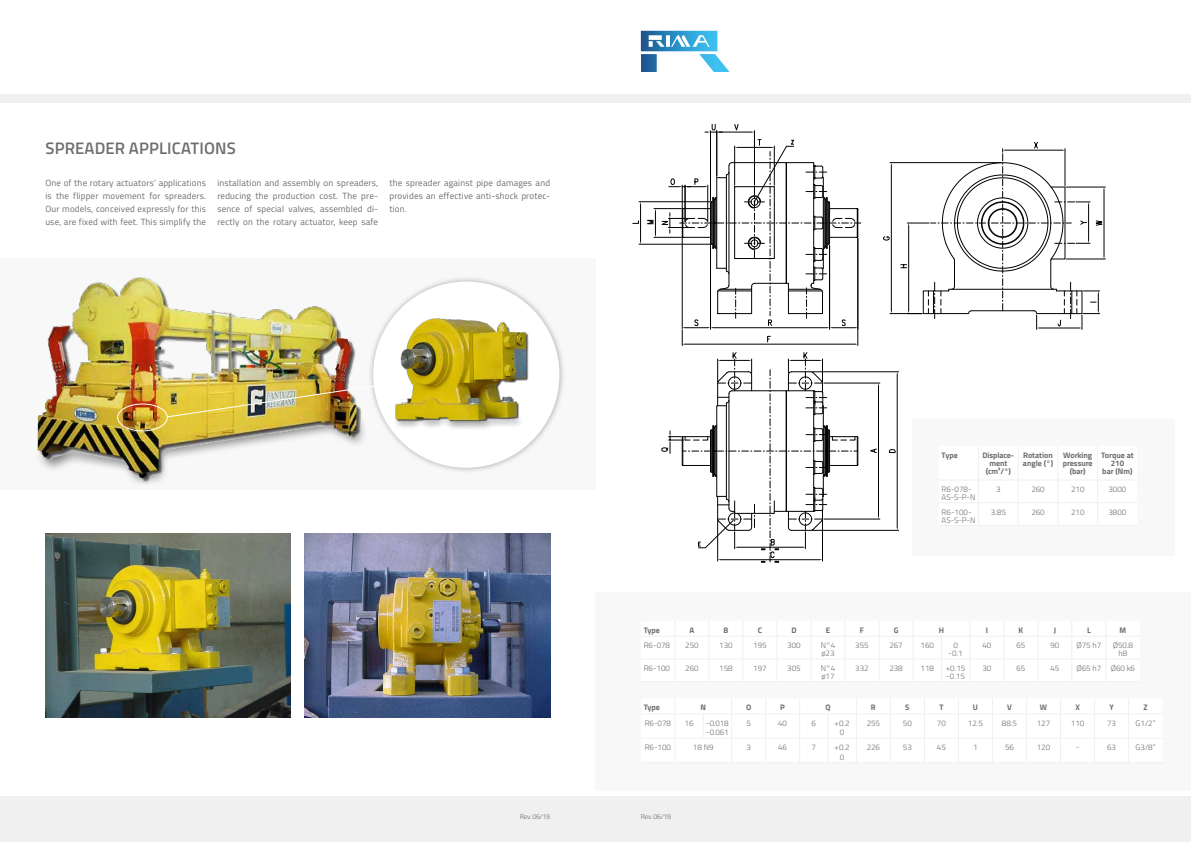
<style>
.page{position:relative;width:1191px;height:842px;background:#fff}
.page>*{position:absolute;margin:0;border:0;box-sizing:border-box;transform-origin:0 0}
.t1{font:600 16.7px "Titillium Web";letter-spacing:.01em;color:#6e6e6e}
.t2{font:9px/13px "Titillium Web";letter-spacing:.02em;color:#6e6e6e;text-align:justify}
.t3{font:300 8px/8px "Titillium Web";color:#6e6e6e}
.t4{font:700 8px/8px "Titillium Web";letter-spacing:-.01em;color:#6e6e6e;text-align:center}
.t5{font:300 7px "Titillium Web";letter-spacing:-.035em;color:#6e6e6e}
</style>
<div class="page">
<div style="left:0;top:94px;width:1191px;height:9px;background:#f0f0f0"></div>
<div style="left:0;top:797px;width:1191px;height:45px;background:#f0f0f0"></div>
<svg style="left:641px;top:31px;width:88px;height:41px"></svg>
<div style="left:0;top:258px;width:596px;height:232px;background:#f8f8f8"></div>
<img style="left:37px;top:277px;width:319px;height:207px">
<div style="left:367px;top:275px;width:198px;height:199px;background:#000;opacity:.3"></div>
<div style="left:373px;top:281px;width:186px;height:187px;background:#fff;border-radius:50%"></div>
<img style="left:39px;top:383px;width:346px;height:88px">
<img style="left:386px;top:308px;width:150px;height:122px">
<img style="left:45px;top:534px;width:245px;height:184px">
<img style="left:305px;top:534px;width:245px;height:184px">
<hr style="left:754px;top:131px;width:1px;height:54px;background:#020202">
<hr style="left:719px;top:132px;width:32px;height:1px;background:#020202">
<svg style="left:734px;top:124px;width:4px;height:8px"></svg>
<hr style="left:710px;top:131px;width:1px;height:70px;background:#020202">
<hr style="left:716px;top:131px;width:1px;height:45px;background:#020202">
<svg style="left:705px;top:124px;width:17px;height:9px"></svg>
<div style="left:595px;top:592px;width:596px;height:199px;background:#f8f8f8"></div>
<div style="left:912px;top:419px;width:262px;height:137px;background:#f8f8f8"></div>
<svg style="left:632px;top:139px;width:474px;height:424px"></svg>
<h1 class="t1" style="left:45px;top:136px;width:192px">SPREADER APPLICATIONS</h1>
<p class="t2" style="left:45px;top:176px;width:162px">One of the rotary actuators’ applications is the flipper movement for spreaders.<br>Our models, conceived expressly for this use, are fixed with feet. This simplify the</p>
<p class="t2" style="left:217px;top:176px;width:162px">installation and assembly on spreaders, reducing the production cost. The pre&shy;sence of special valves, assembled di&shy;rectly on the rotary actuator, keep safe</p>
<p class="t2" style="left:389px;top:176px;width:162px">the spreader against pipe damages and provides an effective anti-shock protec&shy;tion.</p>
<p class="t4" style="left:941px;top:451px;width:18px">Type</p>
<p class="t4" style="left:982px;top:451px;width:33px">Displace&shy;ment (cm³/°)</p>
<p class="t4" style="left:1023px;top:451px;width:32px;text-align:left">Rotation angle (°)</p>
<p class="t4" style="left:1062px;top:451px;width:31px">Working pressure (bar)</p>
<p class="t4" style="left:1101px;top:451px;width:34px">Torque at<br>210<br>bar (Nm)</p>
<p class="t3" style="left:941px;top:485px;width:35px">R6-078-<br>AS-S-P-N</p>
<p class="t3" style="left:996px;top:485px;width:6px">3</p>
<p class="t3" style="left:1031px;top:485px;width:15px">260</p>
<p class="t3" style="left:1071px;top:485px;width:15px">210</p>
<p class="t3" style="left:1108px;top:485px;width:19px">3000</p>
<p class="t3" style="left:941px;top:507px;width:35px">R6-100-<br>AS-S-P-N</p>
<p class="t3" style="left:990px;top:507px;width:17px">3.85</p>
<p class="t3" style="left:1031px;top:507px;width:15px">260</p>
<p class="t3" style="left:1071px;top:507px;width:15px">210</p>
<p class="t3" style="left:1108px;top:507px;width:19px">3800</p>
<p class="t4" style="left:643px;top:625px;width:18px">Type</p>
<p class="t4" style="left:689px;top:625px;width:6px">A</p>
<p class="t4" style="left:723px;top:625px;width:6px">B</p>
<p class="t4" style="left:758px;top:625px;width:6px">C</p>
<p class="t4" style="left:791px;top:625px;width:7px">D</p>
<p class="t4" style="left:826px;top:625px;width:6px">E</p>
<p class="t4" style="left:860px;top:625px;width:6px">F</p>
<p class="t4" style="left:893px;top:625px;width:6px">G</p>
<p class="t4" style="left:938px;top:625px;width:7px">H</p>
<p class="t4" style="left:985px;top:625px;width:4px">I</p>
<p class="t4" style="left:1018px;top:625px;width:6px">K</p>
<p class="t4" style="left:1053px;top:625px;width:4px">J</p>
<p class="t4" style="left:1087px;top:625px;width:5px">L</p>
<p class="t4" style="left:1119px;top:625px;width:8px">M</p>
<p class="t3" style="left:643px;top:641px;width:28px">R6-078</p>
<p class="t3" style="left:685px;top:641px;width:15px">250</p>
<p class="t3" style="left:719px;top:641px;width:15px">130</p>
<p class="t3" style="left:753px;top:641px;width:15px">195</p>
<p class="t3" style="left:787px;top:641px;width:15px">300</p>
<p class="t3" style="left:821px;top:641px;width:16px">N°4 ø23</p>
<p class="t3" style="left:855px;top:641px;width:15px">355</p>
<p class="t3" style="left:889px;top:641px;width:15px">267</p>
<p class="t3" style="left:920px;top:641px;width:15px">160</p>
<p class="t3" style="left:948px;top:641px;width:16px;text-align:center">0 -0.1</p>
<p class="t3" style="left:982px;top:641px;width:10px">40</p>
<p class="t3" style="left:1016px;top:641px;width:10px">65</p>
<p class="t3" style="left:1050px;top:641px;width:10px">90</p>
<p class="t3" style="left:1076px;top:641px;width:26px">Ø75 h7</p>
<p class="t3" style="left:1112px;top:641px;width:22px;text-align:center">Ø50.8 h8</p>
<p class="t3" style="left:643px;top:664px;width:28px">R6-100</p>
<p class="t3" style="left:685px;top:664px;width:15px">260</p>
<p class="t3" style="left:719px;top:664px;width:15px">158</p>
<p class="t3" style="left:753px;top:664px;width:15px">197</p>
<p class="t3" style="left:787px;top:664px;width:15px">305</p>
<p class="t3" style="left:821px;top:664px;width:16px">N°4 ø17</p>
<p class="t3" style="left:855px;top:664px;width:15px">332</p>
<p class="t3" style="left:889px;top:664px;width:15px">238</p>
<p class="t3" style="left:920px;top:664px;width:15px">118</p>
<p class="t3" style="left:945px;top:664px;width:21px">+0.15 -0.15</p>
<p class="t3" style="left:982px;top:664px;width:10px">30</p>
<p class="t3" style="left:1016px;top:664px;width:10px">65</p>
<p class="t3" style="left:1050px;top:664px;width:10px">45</p>
<p class="t3" style="left:1076px;top:664px;width:60px">Ø65 h7 Ø60 k6</p>
<p class="t4" style="left:643px;top:703px;width:18px">Type</p>
<p class="t4" style="left:700px;top:703px;width:7px">N</p>
<p class="t4" style="left:746px;top:703px;width:7px">O</p>
<p class="t4" style="left:780px;top:703px;width:6px">P</p>
<p class="t4" style="left:825px;top:703px;width:7px">Q</p>
<p class="t4" style="left:871px;top:703px;width:6px">R</p>
<p class="t4" style="left:905px;top:703px;width:6px">S</p>
<p class="t4" style="left:939px;top:703px;width:6px">T</p>
<p class="t4" style="left:973px;top:703px;width:7px">U</p>
<p class="t4" style="left:1007px;top:703px;width:6px">V</p>
<p class="t4" style="left:1040px;top:703px;width:9px">W</p>
<p class="t4" style="left:1075px;top:703px;width:6px">X</p>
<p class="t4" style="left:1109px;top:703px;width:6px">Y</p>
<p class="t4" style="left:1143px;top:703px;width:6px">Z</p>
<p class="t3" style="left:644px;top:719px;width:28px">R6-078</p>
<p class="t3" style="left:684px;top:719px;width:10px">16</p>
<p class="t3" style="left:706px;top:718px;width:24px;line-height:9.6px">-0.018 -0.061</p>
<p class="t3" style="left:746px;top:719px;width:6px">5</p>
<p class="t3" style="left:778px;top:719px;width:10px">40</p>
<p class="t3" style="left:811px;top:719px;width:6px">6</p>
<p class="t3" style="left:834px;top:718px;width:17px;line-height:9.6px;text-align:center">+0.2<br>0</p>
<p class="t3" style="left:866px;top:719px;width:15px">255</p>
<p class="t3" style="left:903px;top:719px;width:10px">50</p>
<p class="t3" style="left:937px;top:719px;width:10px">70</p>
<p class="t3" style="left:968px;top:719px;width:17px">12.5</p>
<p class="t3" style="left:1002px;top:719px;width:17px">88.5</p>
<p class="t3" style="left:1036px;top:719px;width:15px">127</p>
<p class="t3" style="left:1070px;top:719px;width:15px">110</p>
<p class="t3" style="left:1107px;top:719px;width:10px">73</p>
<p class="t3" style="left:1135px;top:719px;width:21px">G1/2”</p>
<p class="t3" style="left:644px;top:743px;width:28px">R6-100</p>
<p class="t3" style="left:693px;top:743px;width:22px">18 N9</p>
<p class="t3" style="left:746px;top:743px;width:6px">3</p>
<p class="t3" style="left:778px;top:743px;width:10px">46</p>
<p class="t3" style="left:811px;top:743px;width:6px">7</p>
<p class="t3" style="left:834px;top:742px;width:17px;line-height:9.6px;text-align:center">+0.2<br>0</p>
<p class="t3" style="left:866px;top:743px;width:15px">226</p>
<p class="t3" style="left:903px;top:743px;width:10px">53</p>
<p class="t3" style="left:937px;top:743px;width:10px">45</p>
<p class="t3" style="left:973px;top:743px;width:6px">1</p>
<p class="t3" style="left:1005px;top:743px;width:10px">56</p>
<p class="t3" style="left:1036px;top:743px;width:15px">120</p>
<p class="t3" style="left:1075px;top:743px;width:5px">-</p>
<p class="t3" style="left:1107px;top:743px;width:10px">63</p>
<p class="t3" style="left:1135px;top:743px;width:21px">G3/8”</p>
<p class="t5" style="left:520px;top:812px;width:32px">Rev. 06/19</p>
<p class="t5" style="left:641px;top:812px;width:32px">Rev. 06/19</p>
</div>
